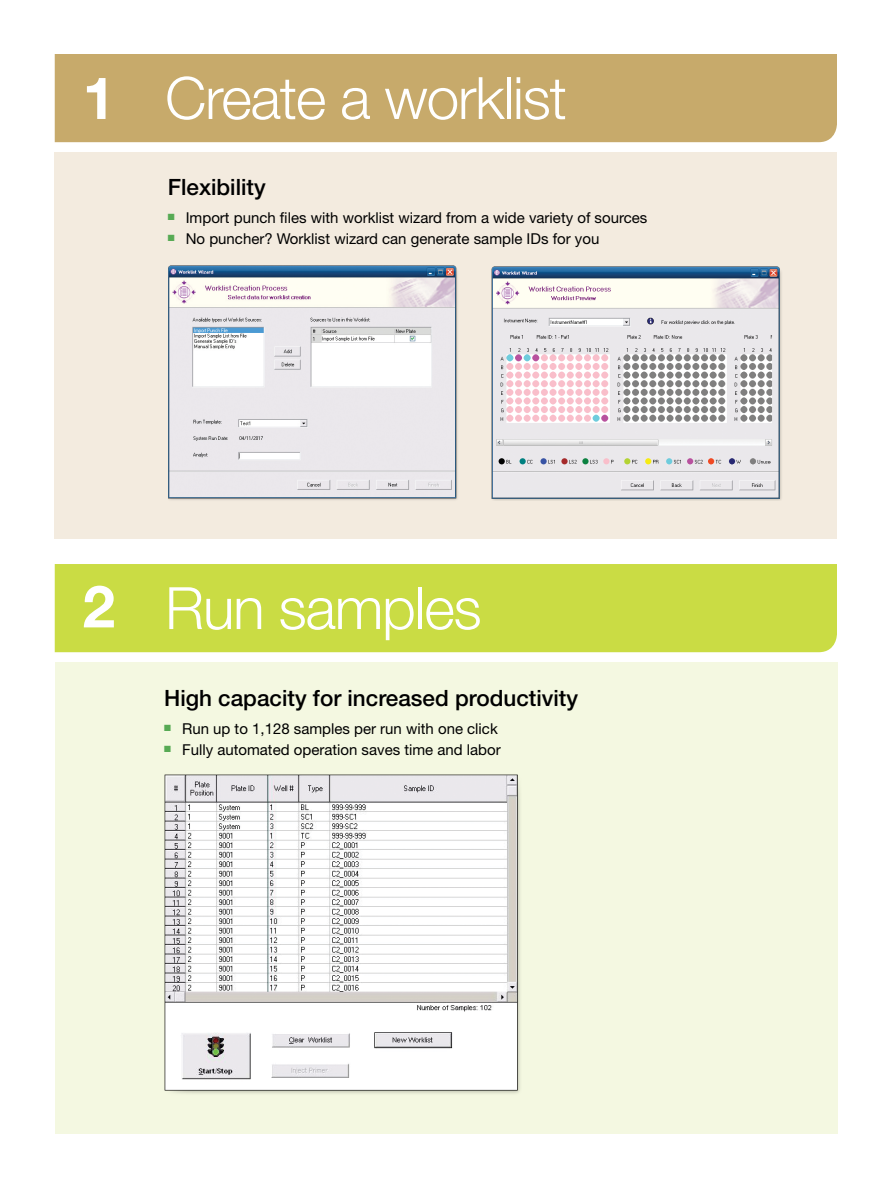
<style>
.page{position:relative;width:891px;height:1188px;background:#fff}
.page>*{position:absolute;margin:0;border:0;box-sizing:border-box;transform-origin:0 0}
.t1{font:300 58.5px "Helvetica Neue LT Pro";letter-spacing:-.02em;color:#fff}
.t2{font:700 58.5px "Helvetica Neue LT Pro";color:#fff}
.t3{font:500 22.5px "Helvetica Neue LT Pro";color:#000}
.t4{font:15px "Helvetica Neue LT Pro";color:#000}
.s1{font-weight:700}
</style>
<div class="page">
<div style="left:55px;top:663px;width:783px;height:471px;background:#f4f8e1"></div>
<div style="left:55px;top:564px;width:782px;height:88px;background:#cadc44"></div>
<div style="left:55px;top:54px;width:782px;height:88px;background:#c7aa6b"></div>
<div style="left:54px;top:153px;width:783px;height:386px;background:#f3ebdf"></div>
<img style="left:168px;top:265px;width:290px;height:235px">
<img style="left:491px;top:266px;width:291px;height:235px">
<img style="left:165px;top:775px;width:355px;height:319px">
<h1 class="t2" style="left:83px;top:61px;width:34px">1</h1>
<h1 class="t1" style="left:165px;top:62px;width:403px">Create a worklist</h1>
<h2 class="t3" style="left:168px;top:174px;width:99px">Flexibility</h2>
<p class="t4" style="left:168px;top:208px;width:481px"><sup>■</sup> Import punch files with worklist wizard from a wide variety of sources</p>
<p class="t4" style="left:168px;top:229px;width:433px"><sup>■</sup> No puncher? Worklist wizard can generate sample IDs for you</p>
<h1 class="t1" style="left:83px;top:572px;width:401px"><span class="s1">2</span> Run samples</h1>
<h2 class="t3" style="left:164px;top:685px;width:415px">High capacity for increased productivity</h2>
<p class="t4" style="left:164px;top:720px;width:335px"><sup>■</sup> Run up to 1,128 samples per run with one click</p>
<p class="t4" style="left:164px;top:741px;width:338px"><sup>■</sup> Fully automated operation saves time and labor</p>
</div>
